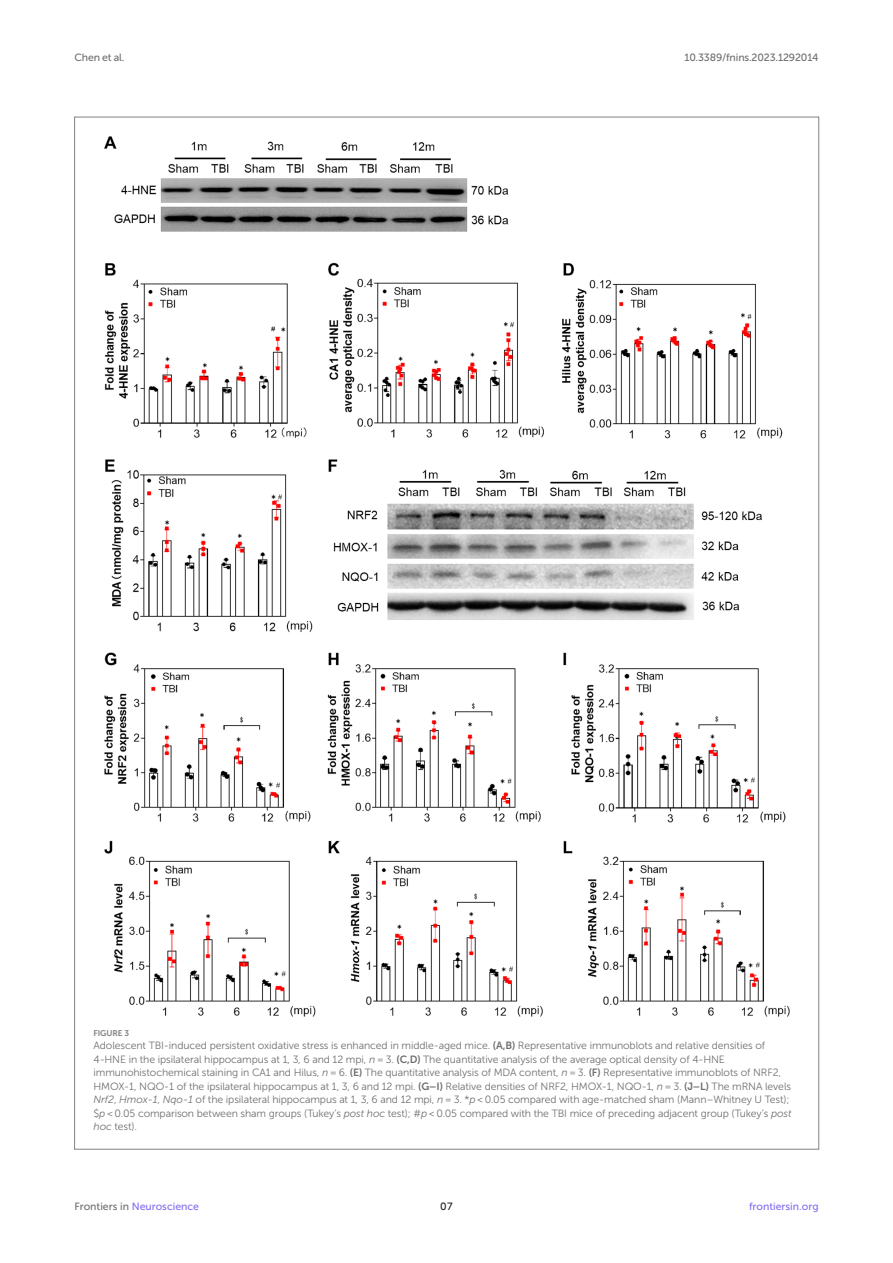
<style>
.page{position:relative;width:893px;height:1263px;background:#fff}
.page>*{position:absolute;margin:0;border:0;box-sizing:border-box;transform-origin:0 0}
.FIG_LEG{font:10.5px/13.5px "Museo Sans 300";letter-spacing:-.01em;color:#706f70}
.t1{font:10.5px "Museo Sans 500";color:#856df0}
.t2{font:10.5px "Museo Sans 500";letter-spacing:-.015em;color:#706f70}
.t3{font:10.5px "Museo Sans 500";color:#1b1c1b}
.FIG_HD{font:8.25px "Museo Sans 700";letter-spacing:-.01em;color:#7e7f7f}
.s1{font-family:"Museo Sans 700"}
.s2{font-style:italic}
.s3{color:#706f70}
</style>
<div class="page">
<img style="left:104px;top:136px;width:686px;height:881px">
<p class="t2" style="left:74px;top:51px;width:52px">Chen et al.</p>
<p class="t2" style="left:684px;top:51px;width:136px">10.3389/fnins.2023.1292014</p>
<p class="FIG_HD" style="left:94px;top:1028px;width:37px">FIGURE 3</p>
<p class="FIG_LEG" style="left:94px;top:1039px;width:700px">Adolescent TBI-induced persistent oxidative stress is enhanced in middle-aged mice. <span class="s1">(A,B)</span> Representative immunoblots and relative densities of 4-HNE in the ipsilateral hippocampus at 1, 3, 6 and 12 mpi, <span class="s2">n</span> = 3. <span class="s1">(C,D)</span> The quantitative analysis of the average optical density of 4-HNE immunohistochemical staining in CA1 and Hilus, <span class="s2">n</span> = 6. <span class="s1">(E)</span> The quantitative analysis of MDA content, <span class="s2">n</span> = 3. <span class="s1">(F)</span> Representative immunoblots of NRF2, HMOX-1, NQO-1 of the ipsilateral hippocampus at 1, 3, 6 and 12 mpi. <span class="s1">(G–I)</span> Relative densities of NRF2, HMOX-1, NQO-1, <span class="s2">n</span> = 3. <span class="s1">(J–L)</span> The mRNA levels <span class="s2">Nrf2</span>, <span class="s2">Hmox-1</span>, <span class="s2">Nqo-1</span> of the ipsilateral hippocampus at 1, 3, 6 and 12 mpi, <span class="s2">n</span> = 3. *<span class="s2">p</span> &lt; 0.05 compared with age-matched sham (Mann–Whitney U Test); $<span class="s2">p</span> &lt; 0.05 comparison between sham groups (Tukey’s <span class="s2">post hoc</span> test); #<span class="s2">p</span> &lt; 0.05 compared with the TBI mice of preceding adjacent group (Tukey’s <span class="s2">post hoc</span> test).</p>
<p class="t1" style="left:74px;top:1200px;width:126px"><span class="s3">Frontiers in</span> Neuroscience</p>
<p class="t3" style="left:440px;top:1200px;width:14px">07</p>
<p class="t1" style="left:749px;top:1200px;width:71px">frontiersin.org</p>
</div>
